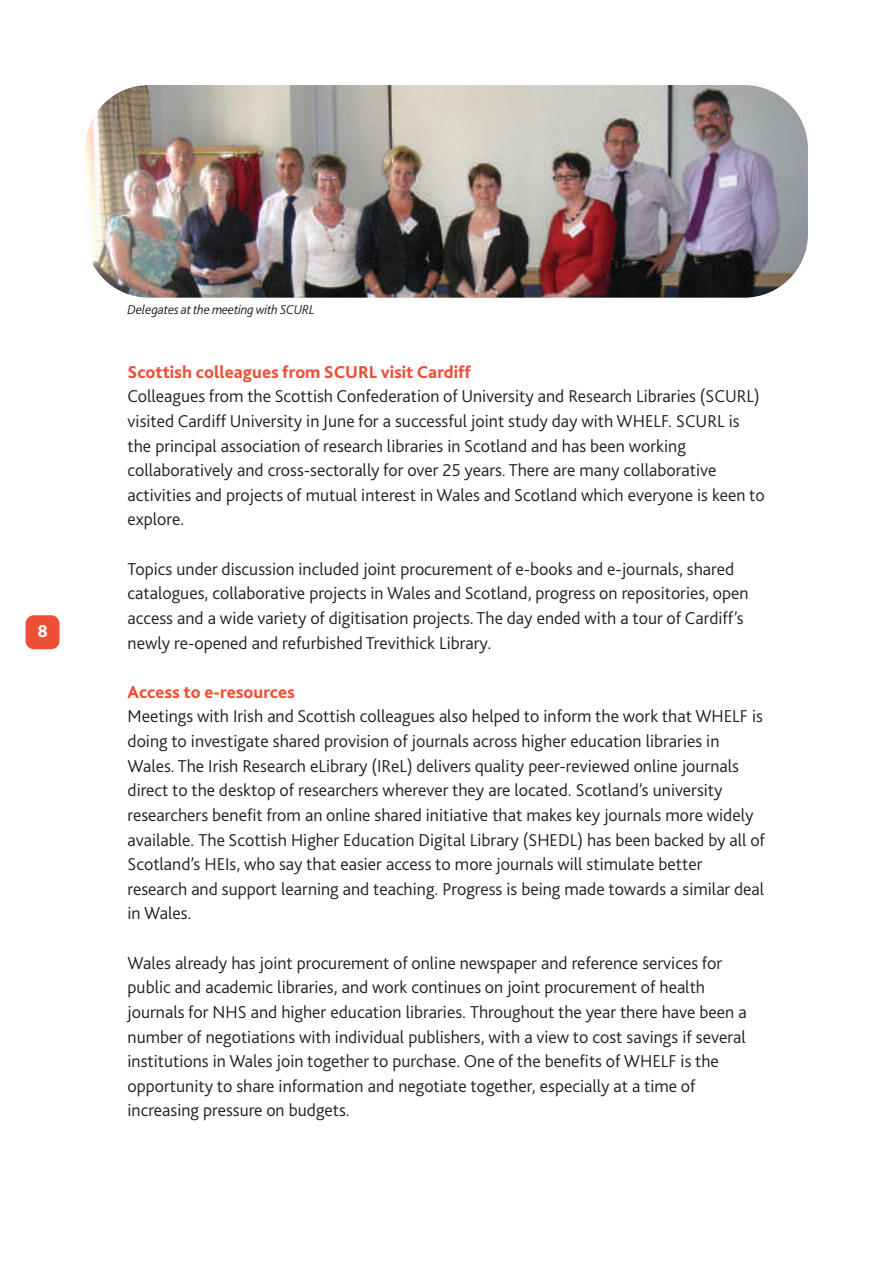
<style>
.page{position:relative;width:893px;height:1263px;background:#fff}
.page>*{position:absolute;margin:0;border:0;box-sizing:border-box;transform-origin:0 0}
.t1{font:300 18px/24.6px "Bliss 2";color:#231f20}
.t2{font:800 18px "Bliss 2";color:#ef4f37}
.t3{font:800 18px "Bliss 2";color:#fff}
.t4{font:italic 300 13.5px "Bliss 2";letter-spacing:-.015em;color:#231f20}
</style>
<div class="page">
<div style="left:26px;top:615px;width:34px;height:34px;background:#ef4f37;border-radius:9px"></div>
<img style="left:85px;top:85px;width:723px;height:213px;border-radius:64px">
<p class="t3" style="left:38px;top:624px;width:12px">8</p>
<p class="t4" style="left:128px;top:304px;width:189px">Delegates atthe meetingwith SCURL</p>
<p class="t2" style="left:128px;top:365px;width:345px">Scottish colleagues from SCURL visit Cardiff</p>
<p class="t1" style="left:128px;top:386px;width:639px">Colleagues from the Scottish Confederation of University and Research Libraries (SCURL) visited Cardiff University in June for a successful joint study day with WHELF. SCURL is the principal association of research libraries in Scotland and has been working collaboratively and cross-sectorally for over 25 years. There are many collaborative activities and projects of mutual interest in Wales and Scotland which everyone is keen to explore.</p>
<p class="t1" style="left:128px;top:558px;width:623px">Topics under discussion included joint procurement of e-books and e-journals, shared catalogues, collaborative projects in Wales and Scotland, progress on repositories, open access and a wide variety of digitisation projects. The day ended with a tour of Cardiff’s newly re-opened and refurbished Trevithick Library.</p>
<p class="t2" style="left:128px;top:685px;width:169px">Access to e-resources</p>
<p class="t1" style="left:128px;top:706px;width:639px">Meetings with Irish and Scottish colleagues also helped to inform the work that WHELF is doing to investigate shared provision of journals across higher education libraries in Wales. The Irish Research eLibrary (IReL) delivers quality peer-reviewed online journals direct to the desktop of researchers wherever they are located. Scotland’s university researchers benefit from an online shared initiative that makes key journals more widely available. The Scottish Higher Education Digital Library (SHEDL) has been backed by all of Scotland’s HEIs, who say that easier access to more journals will stimulate better research and support learning and teaching. Progress is being made towards a similar deal in Wales.</p>
<p class="t1" style="left:128px;top:952px;width:621px">Wales already has joint procurement of online newspaper and reference services for public and academic libraries, and work continues on joint procurement of health journals for NHS and higher education libraries. Throughout the year there have been a number of negotiations with individual publishers, with a view to cost savings if several institutions in Wales join together to purchase. One of the benefits of WHELF is the opportunity to share information and negotiate together, especially at a time of increasing pressure on budgets.</p>
</div>
